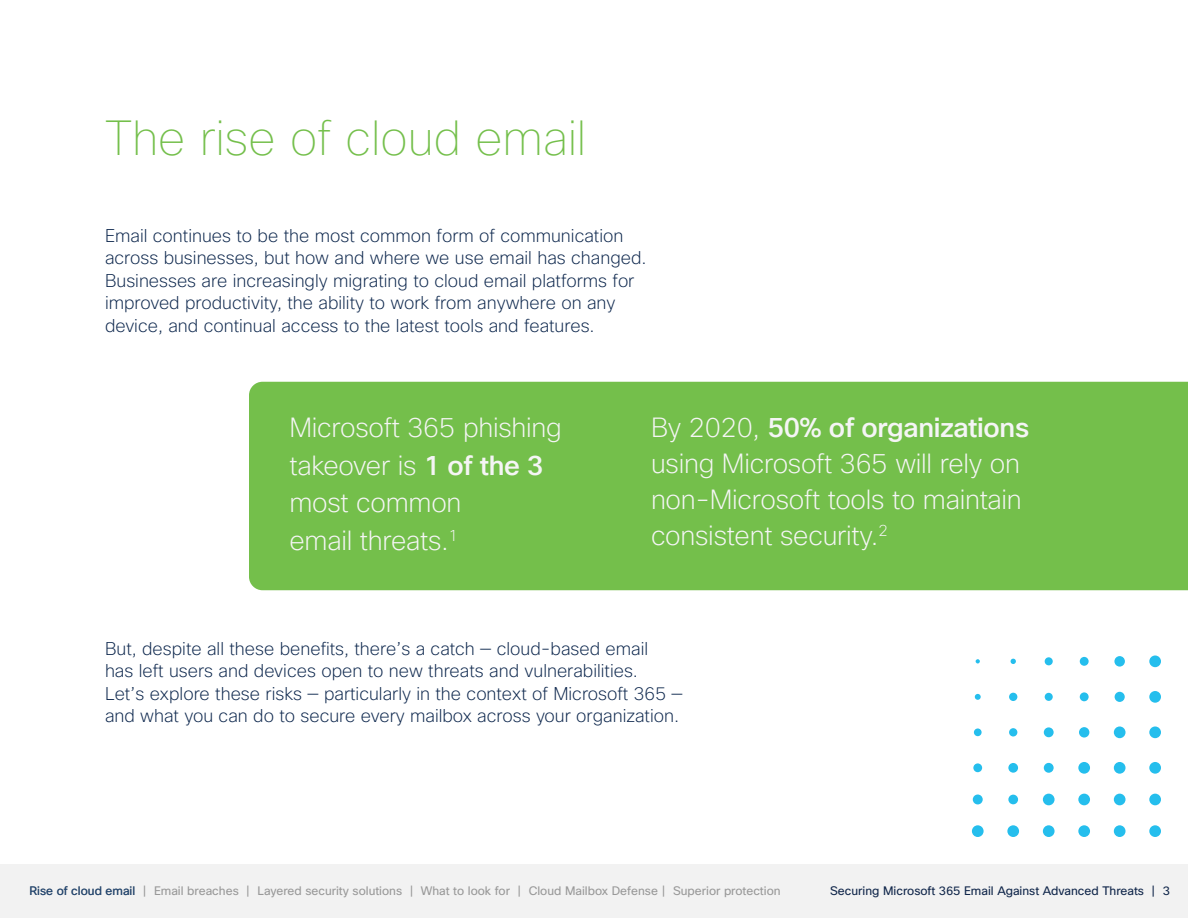
<style>
.page{position:relative;width:1188px;height:918px;background:#fff}
.page>*{position:absolute;margin:0;border:0;box-sizing:border-box;transform-origin:0 0}
.Title_Page_thin_32_3{font:100 48px "Cisco Sans";color:#74bf4b}
.PullQuote_extralight{font:200 27px/37.5px "Cisco Sans";letter-spacing:-.01em;color:#f5f5f5}
.Body_extralight_12_1{font:200 18px/22.5px "Cisco Sans";color:#0d274d}
.t1{font:12px "Cisco Sans";color:#999}
.t2{font:12px "Cisco Sans";color:#11274b}
.Nav_regular_8_12_oce{font:12px "Cisco Sans";color:#1e4471}
.s1{font-family:"Cisco Sans TT";font-weight:500}
</style>
<div class="page">
<div style="left:249px;top:382px;width:939px;height:208px;background:#74bf4b"></div>
<svg style="left:975px;top:694px;width:6px;height:6px"></svg>
<div style="left:974px;top:728px;width:8px;height:8px;background:#25beed;border-radius:50%"></div>
<div style="left:973px;top:763px;width:9px;height:9px;background:#25beed;border-radius:50%"></div>
<div style="left:973px;top:795px;width:10px;height:9px;background:#25beed;border-radius:50%"></div>
<div style="left:972px;top:825px;width:12px;height:12px;background:#25beed;border-radius:50%"></div>
<div style="left:1009px;top:693px;width:8px;height:8px;background:#25beed;border-radius:50%"></div>
<div style="left:1009px;top:728px;width:8px;height:8px;background:#25beed;border-radius:50%"></div>
<div style="left:1008px;top:763px;width:10px;height:10px;background:#25beed;border-radius:50%"></div>
<div style="left:1008px;top:795px;width:10px;height:9px;background:#25beed;border-radius:50%"></div>
<div style="left:1007px;top:825px;width:12px;height:12px;background:#25beed;border-radius:50%"></div>
<div style="left:1045px;top:693px;width:8px;height:8px;background:#25beed;border-radius:50%"></div>
<div style="left:1044px;top:727px;width:10px;height:10px;background:#25beed;border-radius:50%"></div>
<div style="left:1044px;top:763px;width:10px;height:10px;background:#25beed;border-radius:50%"></div>
<div style="left:1043px;top:794px;width:12px;height:11px;background:#25beed;border-radius:50%"></div>
<div style="left:1043px;top:825px;width:12px;height:12px;background:#25beed;border-radius:50%"></div>
<div style="left:1080px;top:692px;width:9px;height:9px;background:#25beed;border-radius:50%"></div>
<div style="left:1079px;top:727px;width:10px;height:11px;background:#25beed;border-radius:50%"></div>
<div style="left:1078px;top:762px;width:12px;height:12px;background:#25beed;border-radius:50%"></div>
<div style="left:1078px;top:794px;width:12px;height:11px;background:#25beed;border-radius:50%"></div>
<div style="left:1078px;top:825px;width:12px;height:12px;background:#25beed;border-radius:50%"></div>
<div style="left:1115px;top:692px;width:10px;height:10px;background:#25beed;border-radius:50%"></div>
<div style="left:1114px;top:726px;width:12px;height:12px;background:#25beed;border-radius:50%"></div>
<div style="left:1114px;top:762px;width:12px;height:12px;background:#25beed;border-radius:50%"></div>
<div style="left:1114px;top:794px;width:12px;height:11px;background:#25beed;border-radius:50%"></div>
<div style="left:1149px;top:691px;width:12px;height:12px;background:#25beed;border-radius:50%"></div>
<svg style="left:976px;top:659px;width:4px;height:4px"></svg>
<svg style="left:1011px;top:659px;width:5px;height:5px"></svg>
<div style="left:1045px;top:657px;width:8px;height:8px;background:#25beed;border-radius:50%"></div>
<div style="left:1080px;top:657px;width:9px;height:9px;background:#25beed;border-radius:50%"></div>
<div style="left:1114px;top:656px;width:11px;height:11px;background:#25beed;border-radius:50%"></div>
<div style="left:1149px;top:656px;width:12px;height:11px;background:#25beed;border-radius:50%"></div>
<div style="left:1149px;top:726px;width:12px;height:12px;background:#25beed;border-radius:50%"></div>
<div style="left:1149px;top:762px;width:12px;height:12px;background:#25beed;border-radius:50%"></div>
<div style="left:1149px;top:794px;width:12px;height:11px;background:#25beed;border-radius:50%"></div>
<div style="left:1149px;top:825px;width:12px;height:12px;background:#25beed;border-radius:50%"></div>
<div style="left:1114px;top:825px;width:12px;height:12px;background:#25beed;border-radius:50%"></div>
<div style="left:0;top:864px;width:1188px;height:54px;background:#f2f2f2"></div>
<p class="Title_Page_thin_32_3" style="left:105px;top:107px;width:483px">The rise of cloud email</p>
<p class="Body_extralight_12_1" style="left:105px;top:225px;width:543px">Email continues to be the most common form of communication across businesses, but how and where we use email has changed.<br>Businesses are increasingly migrating to cloud email platforms for improved productivity, the ability to work from anywhere on any device, and continual access to the latest tools and features.</p>
<p class="PullQuote_extralight" style="left:290px;top:410px;width:274px">Microsoft 365 phishing takeover is <span class="s1">1 of the 3 </span>most common<br>email threats.<sup>1</sup></p>
<p class="PullQuote_extralight" style="left:651px;top:411px;width:380px;line-height:36px">By 2020, <span class="s1">50% of organizations </span>using Microsoft 365 will rely on non-Microsoft tools to maintain consistent security.<sup>2</sup></p>
<p class="Body_extralight_12_1" style="left:105px;top:638px;width:579px">But, despite all these benefits, there’s a catch — cloud-based email<br>has left users and devices open to new threats and vulnerabilities.<br>Let’s explore these risks — particularly in the context of Microsoft 365 — and what you can do to secure every mailbox across your organization.</p>
<p class="Nav_regular_8_12_oce" style="left:29px;top:883px;width:107px">Rise of cloud email</p>
<p class="t2" style="left:830px;top:883px;width:341px">Securing Microsoft 365 Email Against Advanced Threats | 3</p>
<p class="t1" style="left:142px;top:883px;width:640px">| Email breaches | Layered security solutions | What to look for | Cloud Mailbox Defense | Superior protection</p>
</div>
